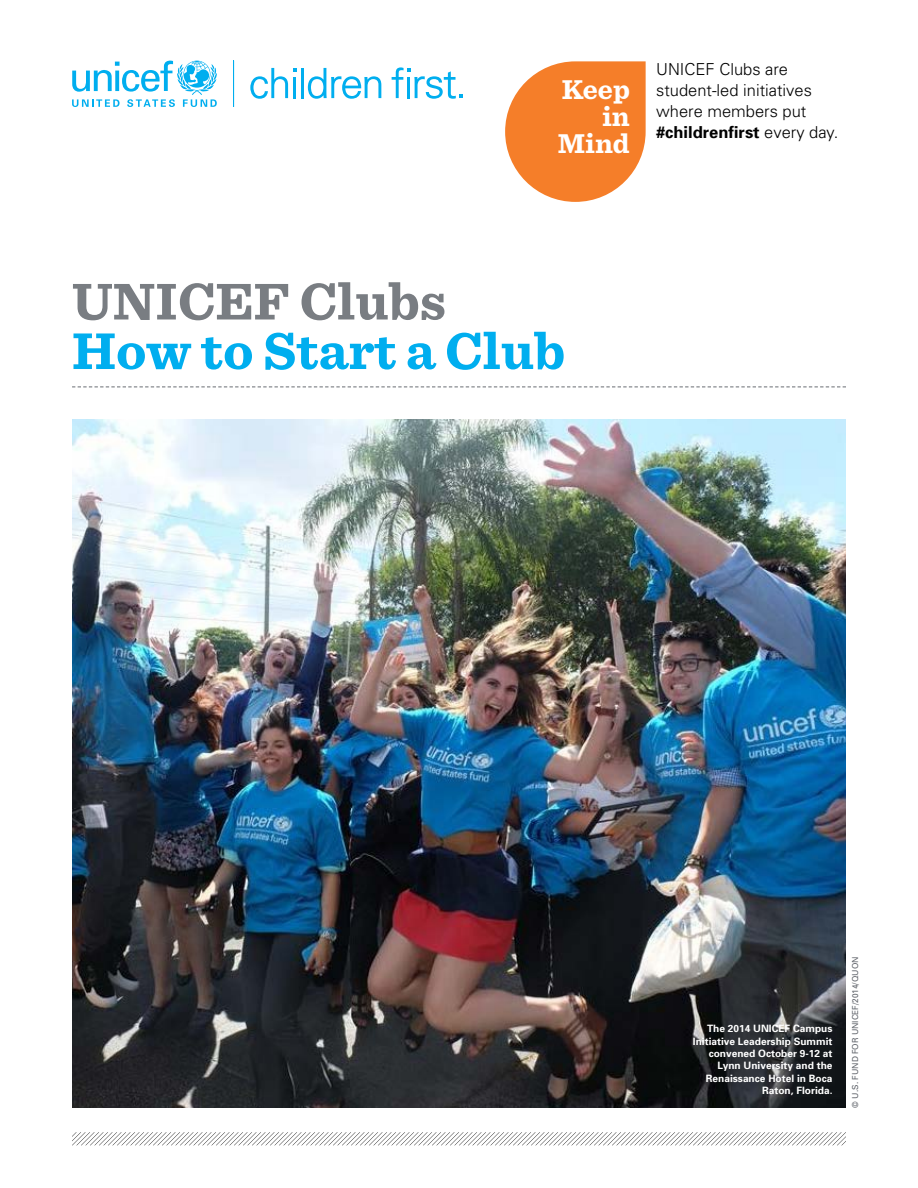
<style>
.page{position:relative;width:918px;height:1188px;background:#fff}
.page>*{position:absolute;margin:0;border:0;box-sizing:border-box;transform-origin:0 0}
.t1{font:700 54px "Sentinel";color:#00aeef}
.t2{font:700 54px "Sentinel";color:#797d82}
.t3{font:700 28.5px/27px "Sentinel";color:#fff;text-align:right}
.t4{font:300 16.5px/21px "Univers";color:#000}
.t5{font:700 10.2px/12.3px "Univers";color:#fff;text-align:right}
.t6{font:8.25px "Univers";color:#5f636a}
.s1{font-weight:700}
</style>
<div class="page">
<svg style="left:72px;top:1132px;width:774px;height:14px"></svg>
<svg style="left:72px;top:386px;width:774px;height:1px"></svg>
<svg style="left:505px;top:61px;width:141px;height:141px"></svg>
<img style="left:72px;top:420px;width:774px;height:688px">
<svg style="left:72px;top:61px;width:145px;height:46px"></svg>
<hr style="left:233px;top:61px;width:1px;height:46px;background:#00aeef">
<svg style="left:250px;top:68px;width:46px;height:31px"></svg>
<hr style="left:302px;top:68px;width:2px;height:30px;background:#00aeef">
<svg style="left:308px;top:68px;width:73px;height:31px"></svg>
<svg style="left:392px;top:67px;width:71px;height:32px"></svg>
<h2 class="t3" style="left:558px;top:75px;width:74px">Keep in<br>Mind</h2>
<h3 class="t4" style="left:656px;top:58px;width:184px">UNICEF Clubs are student-led initiatives where members put <span class="s1">#childrenfirst</span> every day.</h3>
<h1 class="t2" style="left:72px;top:259px;width:375px">UNICEF Clubs</h1>
<h1 class="t1" style="left:72px;top:308px;width:495px">How to Start a Club</h1>
<p class="t5" style="left:693px;top:1022px;width:141px">The 2014 UNICEF Campus<br>Initiative Leadership Summit convened October 9-12 at<br>Lynn University and the<br>Renaissance Hotel in Boca<br>Raton, Florida.</p>
<p class="t6" style="left:850px;top:1108px;width:153px;rotate:-90deg">© U.S. FUND FOR UNICEF/2014/QUON</p>
</div>
